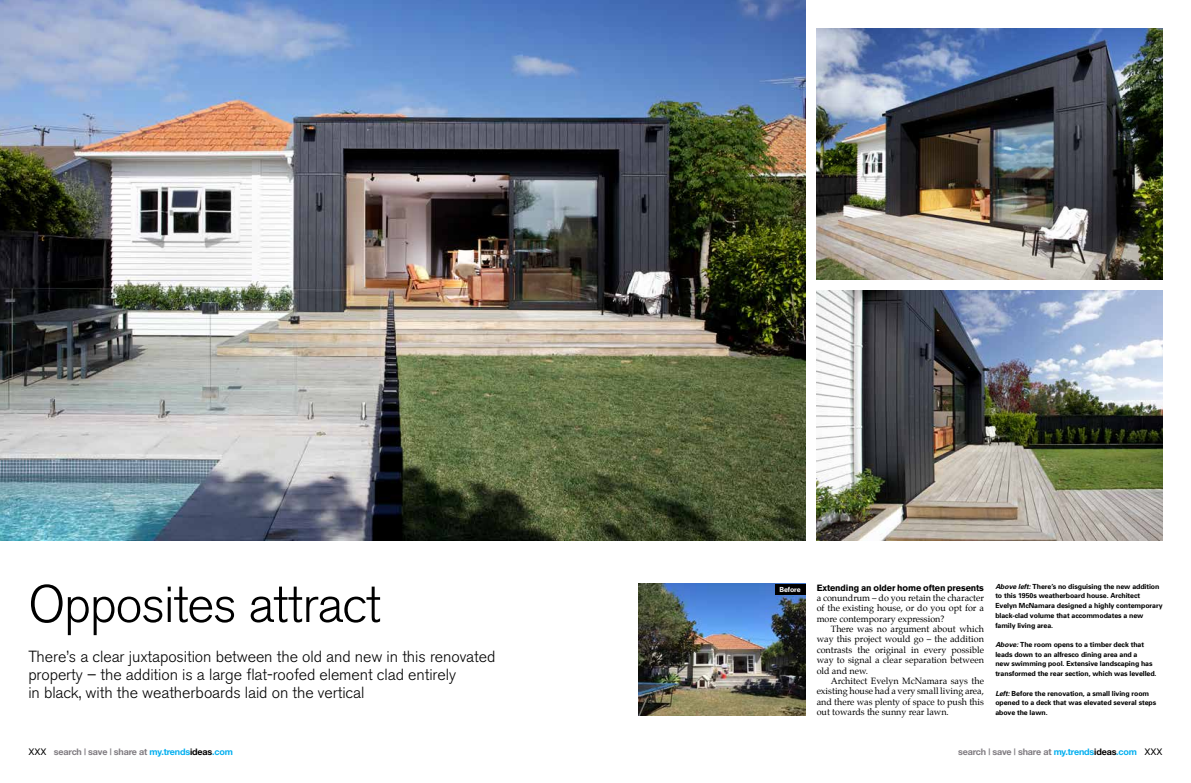
<style>
.page{position:relative;width:1191px;height:783px;background:#fff}
.page>*{position:absolute;margin:0;border:0;box-sizing:border-box;transform-origin:0 0}
.t1{font:300 52px "Akzidenz Grotesk BE";letter-spacing:-.025em;color:#000}
.t2{font:300 16px/18px "Akzidenz Grotesk BE";letter-spacing:-.005em;color:#000}
.t3{font:9px/10.3px "Palatino";color:#000;text-align:justify}
.t4{font:700 9px "Helvetica Neue";letter-spacing:-.02em;color:#807c81}
.t5{font:700 9px "Akzidenz Grotesk BE";letter-spacing:-.01em;color:#000}
.t6{font:700 7px/9.7px "Univers";letter-spacing:-.01em;color:#000}
.t7{font:700 7px "Univers";letter-spacing:-.01em;color:#fff}
.s1{font-style:italic}
.s2{font-family:"Helvetica";font-weight:400;color:#000}
.s3{color:#00aeef}
.s4{color:#000}
</style>
<div class="page">
<img style="left:0;top:0;width:805px;height:540px">
<img style="left:638px;top:583px;width:167px;height:132px">
<img style="left:816px;top:28px;width:346px;height:251px">
<img style="left:816px;top:291px;width:346px;height:249px">
<div style="left:775px;top:583px;width:30px;height:11px;background:#000"></div>
<h1 class="t1" style="left:28px;top:574px;width:354px">Opposites attract</h1>
<h2 class="t2" style="left:28px;top:647px;width:468px">There’s a clear juxtaposition between the old and new in this renovated property – the addition is a large flat-roofed element clad entirely<br>in black, with the weatherboards laid on the vertical</h2>
<p class="t7" style="left:779px;top:585px;width:23px">Before</p>
<p class="t5" style="left:816px;top:582px;width:169px">Extending an older home often presents</p>
<p class="t3" style="left:816px;top:592px;width:169px">a conundrum – do you retain the character of the existing house, or do you opt for a more contemporary expression?</p>
<p class="t3" style="left:816px;top:623px;width:169px;text-indent:14px">There was no argument about which way this project would go – the addition contrasts the original in every possible way to signal a clear separation between old and new.</p>
<p class="t3" style="left:816px;top:675px;width:169px;text-indent:14px">Architect Evelyn McNamara says the existing house had a very small living area, and there was plenty of space to push this out towards the sunny rear lawn.</p>
<p class="t6" style="left:995px;top:581px;width:169px"><span class="s1">Above left:</span> There’s no disguising the new addition to this 1950s weatherboard house. Architect Evelyn McNamara designed a highly contemporary black-clad volume that accommodates a new family living area.</p>
<p class="t6" style="left:995px;top:639px;width:163px"><span class="s1">Above:</span> The room opens to a timber deck that leads down to an alfresco dining area and a<br>new swimming pool. Extensive landscaping has transformed the rear section, which was levelled.</p>
<p class="t6" style="left:995px;top:688px;width:162px"><span class="s1">Left:</span> Before the renovation, a small living room opened to a deck that was elevated several steps above the lawn.</p>
<p class="t4" style="left:28px;top:745px;width:206px"><span class="s2">XXX</span> search | save | share at <span class="s3">my.trends</span><span class="s4">ideas</span><span class="s3">.com</span></p>
<p class="t4" style="left:958px;top:745px;width:206px">search | save | share at <span class="s3">my.trends</span><span class="s4">ideas</span><span class="s3">.com</span> <span class="s2">XXX</span></p>
</div>
